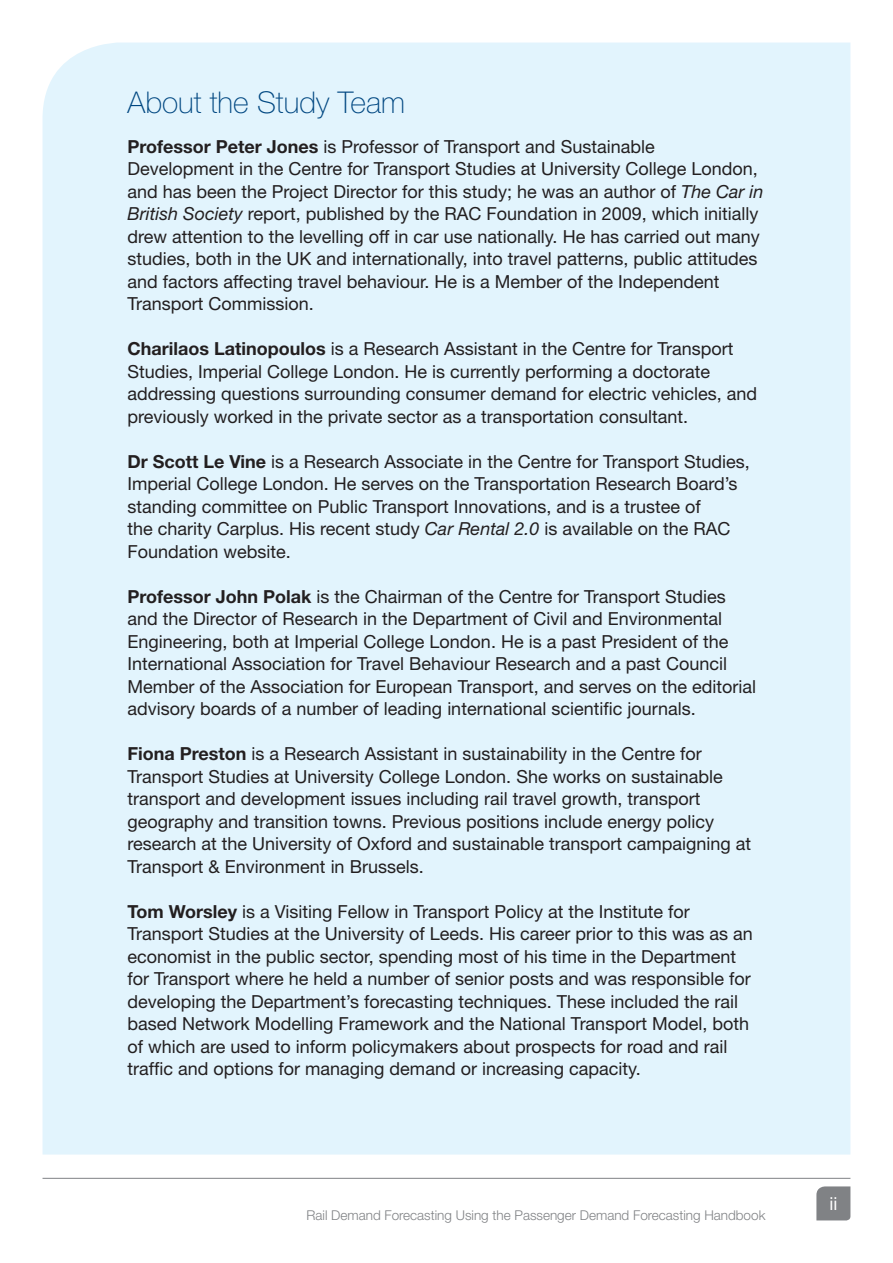
<style>
.page{position:relative;width:893px;height:1263px;background:#fff}
.page>*{position:absolute;margin:0;border:0;box-sizing:border-box;transform-origin:0 0}
.t1{font:100 30px "Helvetica Neue";color:#004781}
.t2{font:18px/22.5px "Helvetica Neue";color:#231f20}
.t3{font:18px "Helvetica Neue";color:#fff}
.t4{font:300 13.5px "Helvetica Neue";color:#808285}
.s1{font-weight:700}
.s2{font-style:italic}
</style>
<div class="page">
<hr style="left:43px;top:1178px;width:807px;height:1px;background:#808285">
<svg style="left:816px;top:1186px;width:34px;height:34px"></svg>
<div style="left:43px;top:43px;width:807px;height:1111px;background:#e2f4fd"></div>
<h1 class="t1" style="left:128px;top:86px;width:279px">About the Study Team</h1>
<p class="t2" style="left:128px;top:135px;width:637px"><span class="s1">Professor Peter Jones</span> is Professor of Transport and Sustainable Development in the Centre for Transport Studies at University College London, and has been the Project Director for this study; he was an author of <span class="s2">The Car in British Society</span> report, published by the RAC Foundation in 2009, which initially drew attention to the levelling off in car use nationally. He has carried out many studies, both in the UK and internationally, into travel patterns, public attitudes and factors affecting travel behaviour. He is a Member of the Independent Transport Commission.</p>
<p class="t2" style="left:128px;top:337px;width:631px"><span class="s1">Charilaos Latinopoulos</span> is a Research Assistant in the Centre for Transport Studies, Imperial College London. He is currently performing a doctorate addressing questions surrounding consumer demand for electric vehicles, and previously worked in the private sector as a transportation consultant.</p>
<p class="t2" style="left:128px;top:450px;width:624px"><span class="s1">Dr Scott Le Vine</span> is a Research Associate in the Centre for Transport Studies, Imperial College London. He serves on the Transportation Research Board’s standing committee on Public Transport Innovations, and is a trustee of<br>the charity Carplus. His recent study <span class="s2">Car Rental 2.0</span> is available on the RAC Foundation website.</p>
<p class="t2" style="left:128px;top:585px;width:630px"><span class="s1">Professor John Polak</span> is the Chairman of the Centre for Transport Studies and the Director of Research in the Department of Civil and Environmental Engineering, both at Imperial College London. He is a past President of the International Association for Travel Behaviour Research and a past Council Member of the Association for European Transport, and serves on the editorial advisory boards of a number of leading international scientific journals.</p>
<p class="t2" style="left:128px;top:742px;width:625px"><span class="s1">Fiona Preston</span> is a Research Assistant in sustainability in the Centre for Transport Studies at University College London. She works on sustainable transport and development issues including rail travel growth, transport geography and transition towns. Previous positions include energy policy research at the University of Oxford and sustainable transport campaigning at Transport &amp; Environment in Brussels.</p>
<p class="t2" style="left:128px;top:900px;width:627px"><span class="s1">Tom Worsley</span> is a Visiting Fellow in Transport Policy at the Institute for Transport Studies at the University of Leeds. His career prior to this was as an economist in the public sector, spending most of his time in the Department for Transport where he held a number of senior posts and was responsible for developing the Department’s forecasting techniques. These included the rail based Network Modelling Framework and the National Transport Model, both of which are used to inform policymakers about prospects for road and rail traffic and options for managing demand or increasing capacity.</p>
<p class="t4" style="left:306px;top:1207px;width:460px">Rail Demand Forecasting Using the Passenger Demand Forecasting Handbook</p>
<p class="t3" style="left:829px;top:1193px;width:9px">ii</p>
</div>
